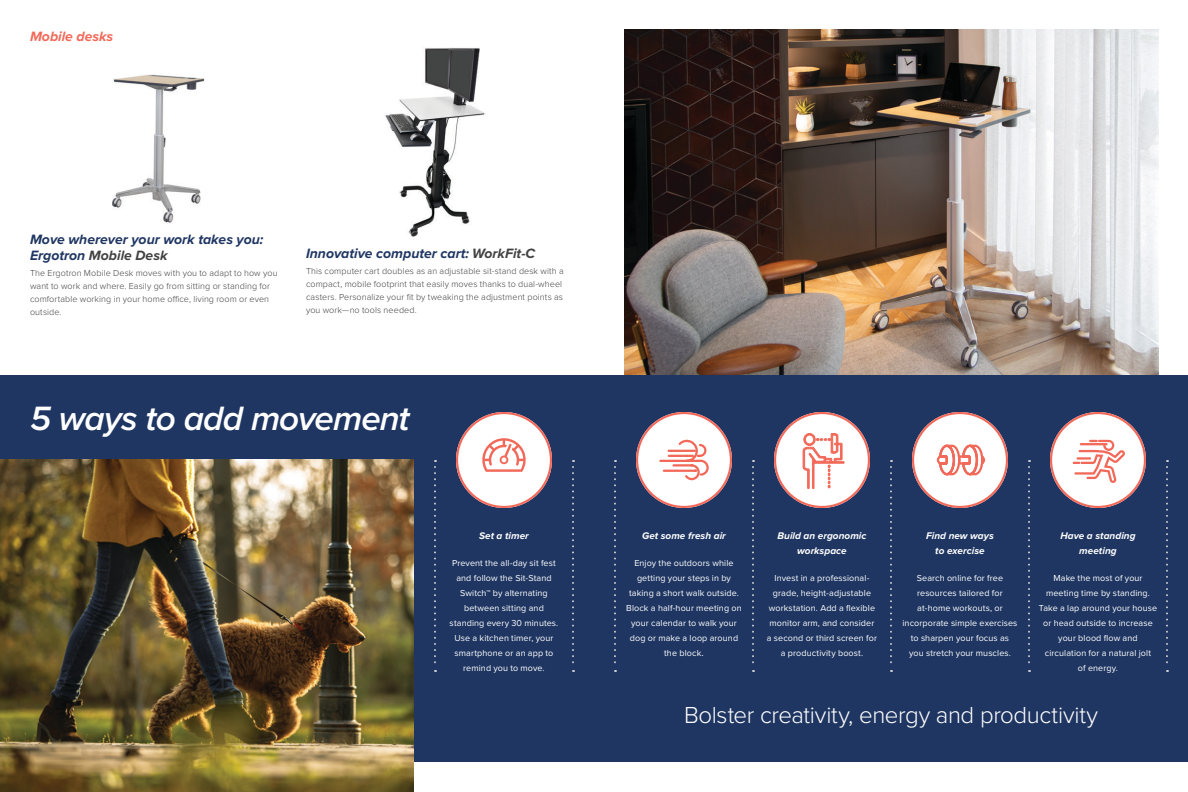
<style>
.page{position:relative;width:1188px;height:792px;background:#fff}
.page>*{position:absolute;margin:0;border:0;box-sizing:border-box;transform-origin:0 0}
.t1{font:italic 600 35px "Proxima Nova";letter-spacing:-.025em;color:#fff}
.t2{font:300 24px "Proxima Nova";letter-spacing:-.015em;color:#fff}
.t3{font:italic 700 14px/16px "Proxima Nova";color:#1f3662}
.t4{font:italic 700 14px "Proxima Nova";color:#f26959}
.t5{font:italic 700 10px/15px "Proxima Nova";letter-spacing:.005em;color:#fff;text-align:center}
.t6{font:9px/15px "Proxima Nova";letter-spacing:.01em;color:#fff;text-align:center}
.t7{font:300 9px/13px "Proxima Nova";letter-spacing:.01em;color:#414142}
.s1{color:#414142}
.s2{font-size:10px}
</style>
<div class="page">
<div style="left:0;top:375px;width:1188px;height:387px;background:#1f3662"></div>
<svg style="left:1166px;top:460px;width:2px;height:212px"></svg>
<svg style="left:1028px;top:460px;width:2px;height:212px"></svg>
<svg style="left:890px;top:460px;width:2px;height:212px"></svg>
<svg style="left:752px;top:460px;width:2px;height:212px"></svg>
<svg style="left:614px;top:460px;width:2px;height:212px"></svg>
<svg style="left:572px;top:460px;width:2px;height:212px"></svg>
<svg style="left:434px;top:460px;width:2px;height:212px"></svg>
<img style="left:624px;top:30px;width:534px;height:345px">
<img style="left:112px;top:74px;width:93px;height:149px">
<img style="left:385px;top:47px;width:100px;height:190px">
<img style="left:0;top:459px;width:414px;height:333px">
<svg style="left:1050px;top:412px;width:96px;height:96px"></svg>
<svg style="left:774px;top:412px;width:96px;height:96px"></svg>
<svg style="left:636px;top:412px;width:96px;height:96px"></svg>
<svg style="left:456px;top:412px;width:96px;height:96px"></svg>
<svg style="left:912px;top:412px;width:96px;height:96px"></svg>
<h3 class="t4" style="left:30px;top:28px;width:85px">Mobile desks</h3>
<h3 class="t3" style="left:30px;top:232px;width:235px">Move wherever your work takes you:<br>Ergotron <span class="s1">Mobile Desk</span></h3>
<p class="t7" style="left:30px;top:266px;width:249px">The Ergotron Mobile Desk moves with you to adapt to how you want to work and where. Easily go from sitting or standing for comfortable working in your home office, living room or even outside.</p>
<h3 class="t3" style="left:306px;top:246px;width:231px">Innovative computer cart: <span class="s1">WorkFit-C</span></h3>
<p class="t7" style="left:306px;top:264px;width:259px">This computer cart doubles as an adjustable sit-stand desk with a compact, mobile footprint that easily moves thanks to dual-wheel casters. Personalize your fit by tweaking the adjustment points as you work—no tools needed.</p>
<h1 class="t1" style="left:30px;top:393px;width:381px">5 ways to add movement</h1>
<p class="t5" style="left:479px;top:528px;width:51px">Set a timer</p>
<p class="t6" style="left:450px;top:556px;width:110px">Prevent the all-day sit fest and follow the Sit-Stand<br>Switch™ by alternating between sitting and standing every 30 minutes.<br>Use a kitchen timer, your smartphone or an app to remind you to move.</p>
<p class="t5" style="left:642px;top:528px;width:85px">Get some fresh air</p>
<p class="t6" style="left:626px;top:556px;width:117px">Enjoy the outdoors while getting your steps in by taking a short walk outside.<br>Block a half-hour meeting on your calendar to walk your dog or make a loop around the block<span class="s2">.</span></p>
<p class="t5" style="left:1060px;top:528px;width:77px">Have a standing meeting</p>
<p class="t6" style="left:1039px;top:571px;width:120px">Make the most of your meeting time by standing.<br>Take a lap around your house or head outside to increase your blood flow and circulation for a natural jolt<br>of energy.</p>
<h2 class="t2" style="left:684px;top:697px;width:415px">Bolster creativity, energy and productivity</h2>
<p class="t5" style="left:777px;top:528px;width:91px">Build an ergonomic workspace</p>
<p class="t6" style="left:767px;top:571px;width:112px">Invest in a professional&shy;grade, height-adjustable workstation. Add a flexible monitor arm, and consider a second or third screen for a productivity boost.</p>
<p class="t5" style="left:926px;top:528px;width:69px">Find new ways to exercise</p>
<p class="t6" style="left:902px;top:571px;width:117px">Search online for free resources tailored for at-home workouts, or incorporate simple exercises to sharpen your focus as you stretch your muscles.</p>
</div>
